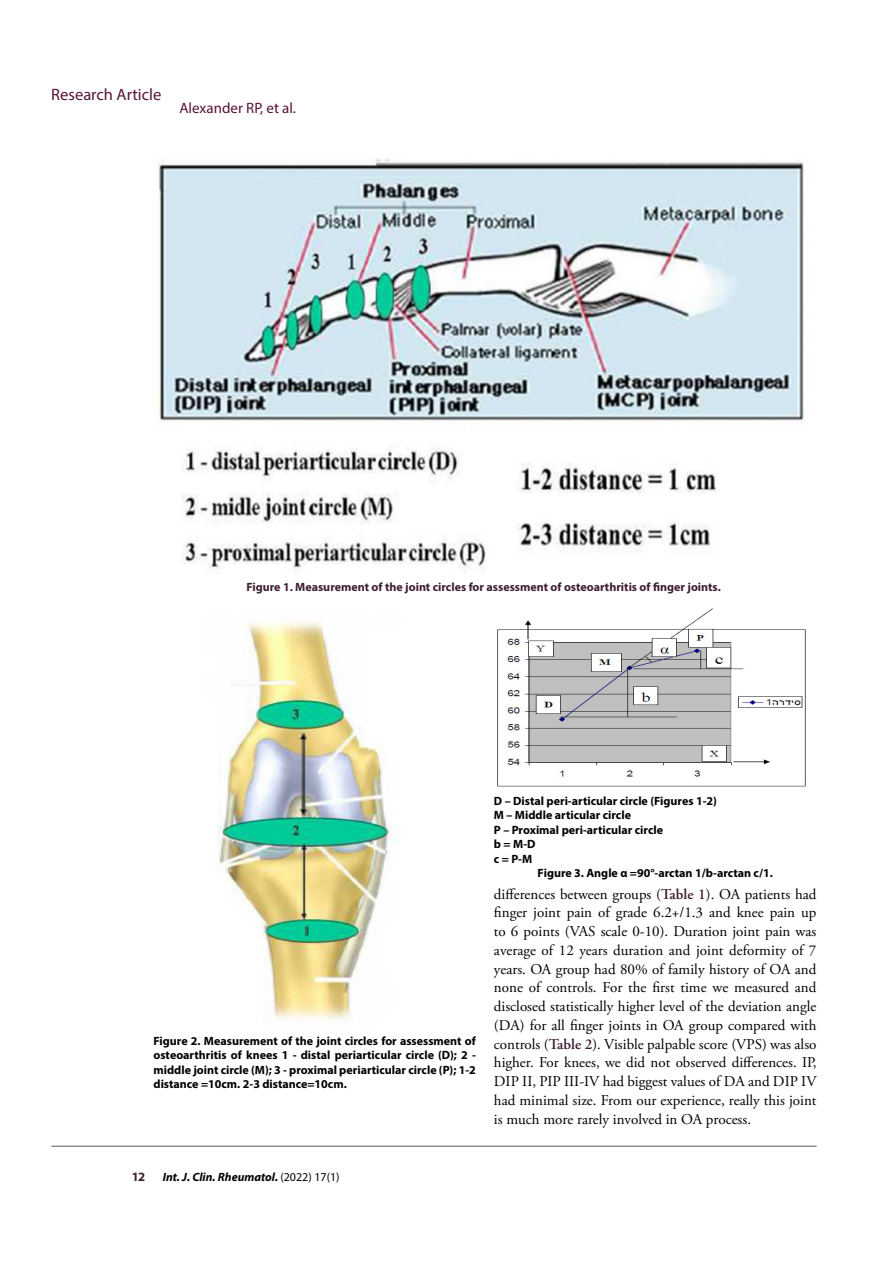
<style>
.page{position:relative;width:894px;height:1263px;background:#fff}
.page>*{position:absolute;margin:0;border:0;box-sizing:border-box;transform-origin:0 0}
.t1{font:16.5px "Myriad Pro";color:#571538}
.t2{font:15px/18.8px "Adobe Garamond Pro";color:#000;text-align:justify}
.t3{font:15px "Myriad Pro";color:#571338}
.t4{font:700 12.75px "Myriad Pro";color:#3e1d30}
.t5{font:700 12px/14.4px "Myriad Pro";color:#000;text-align:justify}
.t6{font:700 12px "Myriad Pro";color:#3e1d30}
.t7{font:italic 700 12px "Myriad Pro";color:#000}
.s1{font-weight:600;color:#3e1d30}
.s2{font-weight:400;font-style:normal}
</style>
<div class="page">
<img style="left:158px;top:159px;width:646px;height:414px">
<img style="left:218px;top:621px;width:179px;height:399px">
<div style="left:201px;top:671px;width:29px;height:27px;background:#fefefe"></div>
<img style="left:497px;top:609px;width:309px;height:178px">
<hr style="left:51px;top:1145px;width:765px;height:1px;background:#53565b">
<p class="t1" style="left:51px;top:85px;width:111px">Research Article</p>
<p class="t3" style="left:179px;top:99px;width:118px">Alexander RP, et al.</p>
<p class="t6" style="left:246px;top:579px;width:475px">Figure 1. Measurement of the joint circles for assessment of osteoarthritis of finger joints.</p>
<p class="t5" style="left:493px;top:793px;width:224px;text-align:left">D – Distal peri-articular circle (Figures 1-2)<br>M – Middle articular circle<br>P – Proximal peri-articular circle<br>b = M-D<br>c = P-M</p>
<p class="t5" style="left:537px;top:865px;width:236px">Figure 3. Angle α =90°-arctan 1/b-arctan c/1.</p>
<p class="t5" style="left:153px;top:1033px;width:324px">Figure 2. Measurement of the joint circles for assessment of osteoarthritis of knees 1 - distal periarticular circle (D); 2 - middle joint circle (M); 3 - proximal periarticular circle (P); 1-2 distance =10cm. 2-3 distance=10cm.</p>
<p class="t2" style="left:493px;top:885px;width:324px">differences between groups (<span class="s1">Table 1</span>). OA patients had finger joint pain of grade 6.2+/1.3 and knee pain up to 6 points (VAS scale 0-10). Duration joint pain was average of 12 years duration and joint deformity of 7 years. OA group had 80% of family history of OA and none of controls. For the first time we measured and disclosed statistically higher level of the deviation angle (DA) for all finger joints in OA group compared with controls (<span class="s1">Table 2</span>). Visible palpable score (VPS) was also higher. For knees, we did not observed differences. IP, DIP II, PIP III-IV had biggest values of DA and DIP IV had minimal size. From our experience, really this joint is much more rarely involved in OA process.</p>
<p class="t4" style="left:132px;top:1168px;width:15px">12</p>
<p class="t7" style="left:163px;top:1168px;width:178px">Int. J. Clin. Rheumatol. <span class="s2">(2022) 17(1)</span></p>
</div>
